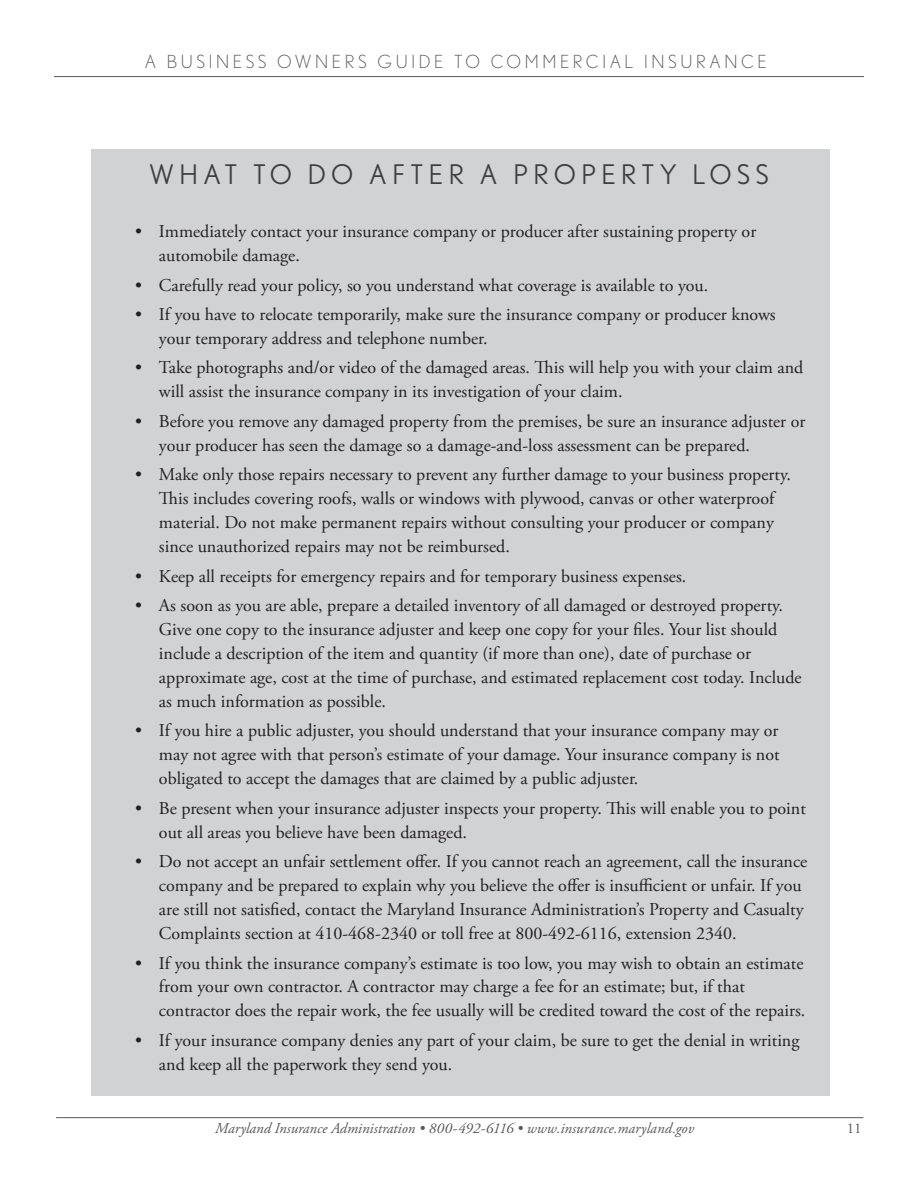
<style>
.page{position:relative;width:918px;height:1188px;background:#fff}
.page>*{position:absolute;margin:0;border:0;box-sizing:border-box;transform-origin:0 0}
.t1{font:27px "Nobel";letter-spacing:.2em;color:#3e3e3f}
.t2{font:18px/24px "Adobe Garamond Pro";color:#231f20}
.t3{font:300 18px "Nobel";letter-spacing:.2em;color:#57585a}
.t4{font:italic 15px "Adobe Garamond Pro";color:#57585a}
.t5{font:15px "Adobe Garamond Pro";color:#57585a}
</style>
<div class="page">
<hr style="left:56px;top:1117px;width:807px;height:1px;background:#57585a">
<hr style="left:54px;top:76px;width:810px;height:1px;background:#57585a">
<div style="left:91px;top:149px;width:738px;height:946px;background:#d1d2d4"></div>
<p class="t3" style="left:145px;top:51px;width:624px">A BUSINESS OWNERS GUIDE TO COMMERCIAL INSURANCE</p>
<h1 class="t1" style="left:149px;top:159px;width:621px">WHAT TO DO AFTER A PROPERTY LOSS</h1>
<p class="t2" style="left:159px;top:220px;width:599px;text-indent:-24px">• Immediately contact your insurance company or producer after sustaining property or automobile damage.</p>
<p class="t2" style="left:135px;top:274px;width:575px">• Carefully read your policy, so you understand what coverage is available to you.</p>
<p class="t2" style="left:159px;top:303px;width:618px;text-indent:-24px">• If you have to relocate temporarily, make sure the insurance company or producer knows your temporary address and telephone number.</p>
<p class="t2" style="left:159px;top:356px;width:646px;text-indent:-24px">• Take photographs and/or video of the damaged areas. This will help you with your claim and will assist the insurance company in its investigation of your claim.</p>
<p class="t2" style="left:159px;top:410px;width:648px;text-indent:-24px">• Before you remove any damaged property from the premises, be sure an insurance adjuster or your producer has seen the damage so a damage-and-loss assessment can be prepared.</p>
<p class="t2" style="left:159px;top:463px;width:634px;text-indent:-24px">• Make only those repairs necessary to prevent any further damage to your business property.<br>This includes covering roofs, walls or windows with plywood, canvas or other waterproof material. Do not make permanent repairs without consulting your producer or company since unauthorized repairs may not be reimbursed.</p>
<p class="t2" style="left:135px;top:565px;width:553px">• Keep all receipts for emergency repairs and for temporary business expenses.</p>
<p class="t2" style="left:159px;top:594px;width:644px;text-indent:-24px">• As soon as you are able, prepare a detailed inventory of all damaged or destroyed property.<br>Give one copy to the insurance adjuster and keep one copy for your files. Your list should include a description of the item and quantity (if more than one), date of purchase or approximate age, cost at the time of purchase, and estimated replacement cost today. Include as much information as possible.</p>
<p class="t2" style="left:159px;top:719px;width:622px;text-align:justify;text-indent:-24px">• If you hire a public adjuster, you should understand that your insurance company may or may not agree with that person’s estimate of your damage. Your insurance company is not obligated to accept the damages that are claimed by a public adjuster.</p>
<p class="t2" style="left:159px;top:797px;width:648px;text-indent:-24px">• Be present when your insurance adjuster inspects your property. This will enable you to point out all areas you believe have been damaged.</p>
<p class="t2" style="left:159px;top:850px;width:650px;text-indent:-24px">• Do not accept an unfair settlement offer. If you cannot reach an agreement, call the insurance company and be prepared to explain why you believe the offer is insufficient or unfair. If you are still not satisfied, contact the Maryland Insurance Administration’s Property and Casualty Complaints section at 410-468-2340 or toll free at 800-492-6116, extension 2340.</p>
<p class="t2" style="left:159px;top:951px;width:648px;text-indent:-24px">• If you think the insurance company’s estimate is too low, you may wish to obtain an estimate from your own contractor. A contractor may charge a fee for an estimate; but, if that contractor does the repair work, the fee usually will be credited toward the cost of the repairs.</p>
<p class="t2" style="left:159px;top:1029px;width:642px;text-indent:-24px">• If your insurance company denies any part of your claim, be sure to get the denial in writing and keep all the paperwork they send you.</p>
<p class="t4" style="left:215px;top:1120px;width:480px">Maryland Insurance Administration • 800-492-6116 • www.insurance.maryland.gov</p>
<p class="t5" style="left:847px;top:1119px;width:16px">11</p>
</div>
